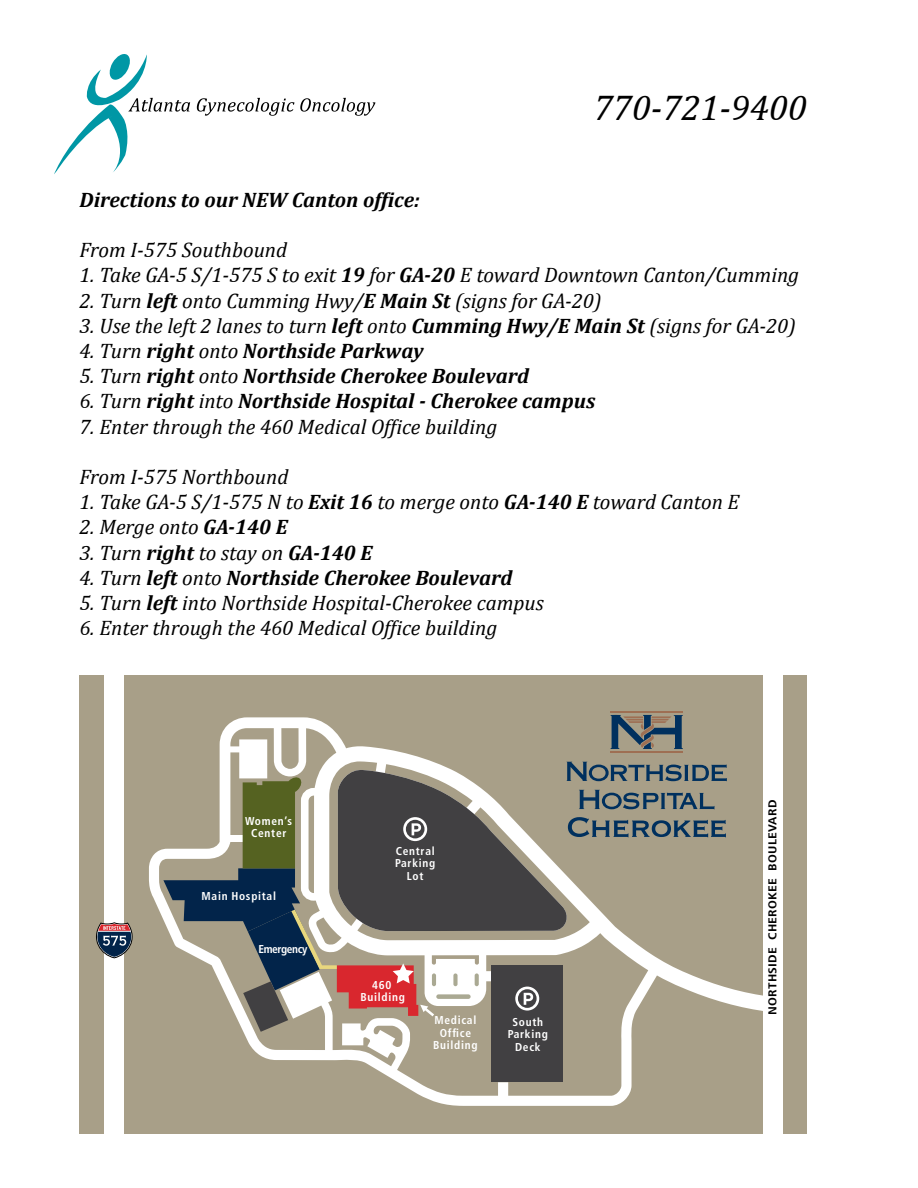
<style>
.page{position:relative;width:918px;height:1188px;background:#fff}
.page>*{position:absolute;margin:0;border:0;box-sizing:border-box;transform-origin:0 0}
.t1{font:italic 36px "Cambria";color:#000}
.t2{font:italic 21px "Cambria";color:#000}
.t3{font:italic 700 21px "Cambria";color:#000}
.t4{font:700 condensed 11.4px/12.8px "Frutiger LT Std";letter-spacing:.065em;color:#fff;text-align:center}
.t5{font:700 condensed 11.4px "Frutiger LT Std";letter-spacing:.02em;color:#000;scale:1.2 1}
.t6{font:700 condensed 11.4px "Frutiger LT Std";letter-spacing:-.035em;color:#fff}
.s1{font-weight:700}
.s2{font-weight:400}
</style>
<div class="page">
<svg style="left:54px;top:54px;width:136px;height:120px"></svg>
<svg style="left:197px;top:98px;width:97px;height:18px"></svg>
<svg style="left:300px;top:98px;width:75px;height:18px"></svg>
<div style="left:80px;top:676px;width:727px;height:458px;background:#a89f88"></div>
<div style="left:763px;top:676px;width:19px;height:458px;background:#fff"></div>
<div style="left:104px;top:676px;width:19px;height:458px;background:#fff"></div>
<svg style="left:149px;top:717px;width:614px;height:389px"></svg>
<div style="left:492px;top:966px;width:71px;height:116px;background:#414042"></div>
<svg style="left:96px;top:922px;width:37px;height:36px"></svg>
<div style="left:759px;top:999px;width:6px;height:9px;background:#fff"></div>
<div style="left:380px;top:1038px;width:5px;height:8px;background:#fff"></div>
<hr style="left:611px;top:711px;width:72px;height:1px;background:#9e6f53">
<hr style="left:611px;top:752px;width:72px;height:1px;background:#9e6f53">
<svg style="left:610px;top:715px;width:73px;height:34px"></svg>
<svg style="left:163px;top:762px;width:564px;height:270px"></svg>
<h1 class="t1" style="left:594px;top:82px;width:215px">770-721-9400</h1>
<p class="t3" style="left:80px;top:185px;width:342px">Directions to our NEW Canton office:</p>
<p class="t2" style="left:80px;top:235px;width:209px">From I-575 Southbound</p>
<p class="t2" style="left:80px;top:260px;width:721px">1. Take GA-5 S/1-575 S to exit <span class="s1">19</span> for <span class="s1">GA-20</span> E toward Downtown Canton/Cumming</p>
<p class="t2" style="left:80px;top:286px;width:524px">2. Turn <span class="s1">left</span> onto Cumming Hwy/<span class="s1">E Main St</span> (signs for GA-20)</p>
<p class="t2" style="left:80px;top:311px;width:718px">3. Use the left 2 lanes to turn <span class="s1">left</span> onto <span class="s1">Cumming Hwy/E Main St</span> (signs for GA-20)</p>
<p class="t3" style="left:80px;top:336px;width:346px"><span class="s2">4. Turn</span> right <span class="s2">onto</span> Northside Parkway</p>
<p class="t3" style="left:80px;top:361px;width:451px"><span class="s2">5. Turn</span> right <span class="s2">onto</span> Northside Cherokee Boulevard</p>
<p class="t3" style="left:80px;top:386px;width:517px"><span class="s2">6. Turn</span> right <span class="s2">into</span> Northside Hospital - Cherokee campus</p>
<p class="t2" style="left:80px;top:412px;width:419px">7. Enter through the 460 Medical Office building</p>
<p class="t2" style="left:80px;top:462px;width:210px">From I-575 Northbound</p>
<p class="t2" style="left:80px;top:487px;width:661px">1. Take GA-5 S/1-575 N to <span class="s1">Exit 16</span> to merge onto <span class="s1">GA-140 E</span> toward Canton E</p>
<p class="t2" style="left:80px;top:512px;width:210px">2. Merge onto <span class="s1">GA-140 E</span></p>
<p class="t2" style="left:80px;top:538px;width:294px">3. Turn <span class="s1">right</span> to stay on <span class="s1">GA-140 E</span></p>
<p class="t3" style="left:80px;top:563px;width:434px"><span class="s2">4. Turn</span> left <span class="s2">onto</span> Northside Cherokee Boulevard</p>
<p class="t2" style="left:80px;top:588px;width:466px">5. Turn <span class="s1">left</span> into Northside Hospital-Cherokee campus</p>
<p class="t2" style="left:80px;top:613px;width:419px">6. Enter through the 460 Medical Office building</p>
<p class="t4" style="left:245px;top:814px;width:49px">Women’s<br>Center</p>
<p class="t4" style="left:202px;top:890px;width:76px">Main Hospital</p>
<p class="t6" style="left:258px;top:942px;width:50px">Emergency</p>
<p class="t4" style="left:395px;top:844px;width:42px">Central<br>Parking<br>Lot</p>
<p class="t4" style="left:372px;top:979px;width:21px">460</p>
<p class="t4" style="left:360px;top:990px;width:46px">Building</p>
<p class="t4" style="left:433px;top:1014px;width:46px">Medical<br>Office<br>Building</p>
<p class="t4" style="left:508px;top:1015px;width:42px">South<br>Parking<br>Deck</p>
<p class="t5" style="left:766px;top:1015px;width:181px;rotate:-90deg">NORTHSIDE CHEROKEE BOULEVARD</p>
</div>
